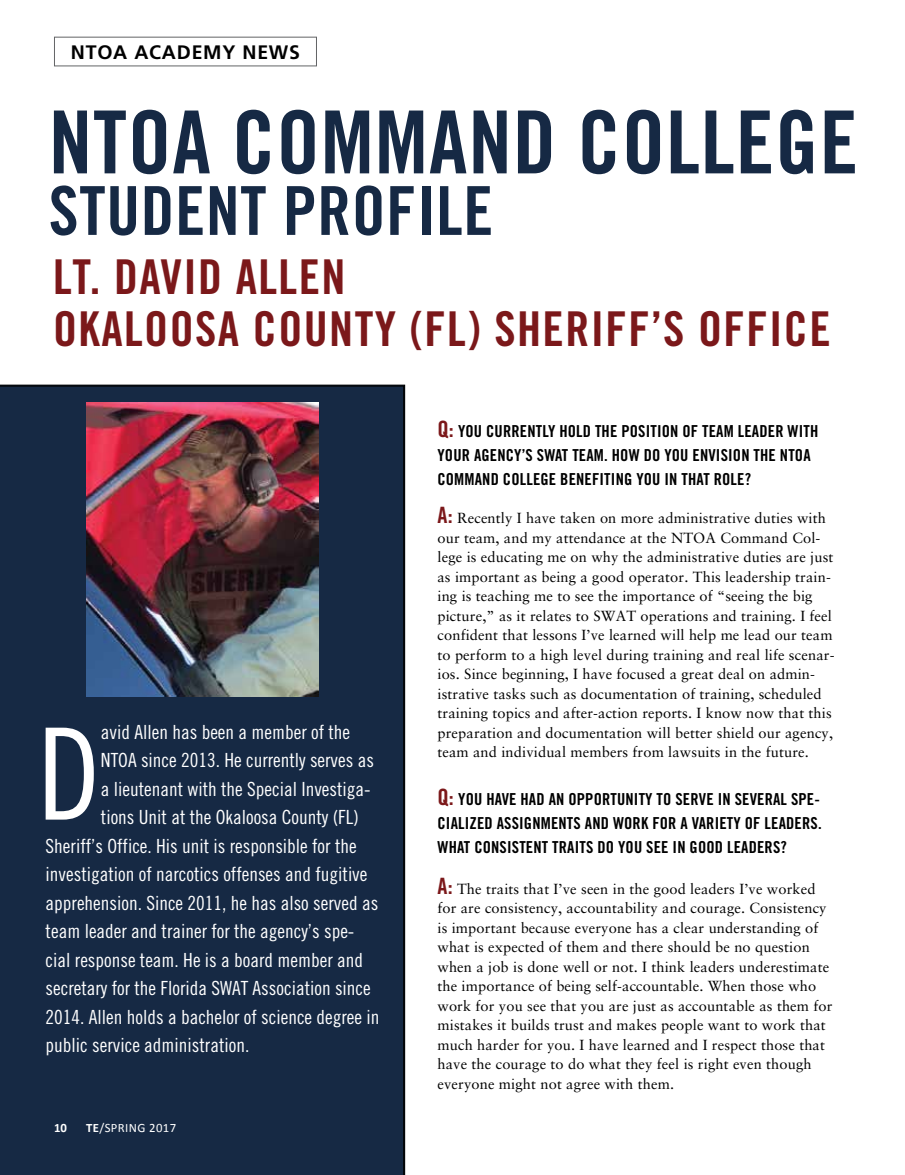
<style>
.page{position:relative;width:905px;height:1175px;background:#fff}
.page>*{position:absolute;margin:0;border:0;box-sizing:border-box;transform-origin:0 0}
.t1{font:127.35px "Trade Gothic Cond Eighteen";color:#fff}
.t2{font:87px "Trade Gothic Bold Cond Twenty";letter-spacing:.01em;color:#162944}
.t3{font:67.5px "Trade Gothic Bold Cond Twenty";letter-spacing:.01em;color:#162944}
.t4{font:48px/52.2px "Trade Gothic Bold Cond Twenty";letter-spacing:.03em;color:#7b181a}
.t5{font:19.5px "Trade Gothic Cond Eighteen";color:#fff}
.t6{font:700 19.5px "Frutiger";letter-spacing:.04em;color:#000}
.t7{font:16.5px/24px "Trade Gothic Bold Cond Twenty";letter-spacing:.01em;color:#000}
.t8{font:14.7px/19.5px "Sabon";letter-spacing:.01em;color:#000}
.t9{font:12.75px "Calibri";letter-spacing:.03em;color:#fff}
.t10{font:700 12.75px "Calibri";color:#fff}
.s1{font-weight:700}
.s2{font-size:22.5px;color:#7b181a}
.s3{font-family:"Trade Gothic Bold Cond Twenty";font-size:22.5px;color:#7b181a}
</style>
<div class="page">
<div style="left:0;top:386px;width:404px;height:788px;background:#162944"></div>
<div style="left:54px;top:37px;width:262px;height:29px;border:1px solid #636466"></div>
<img style="left:86px;top:403px;width:232px;height:293px">
<h3 class="t6" style="left:71px;top:40px;width:231px">NTOA ACADEMY NEWS</h3>
<h2 class="t2" style="left:49px;top:89px;width:811px">NTOA COMMAND COLLEGE</h2>
<h3 class="t3" style="left:49px;top:170px;width:446px">STUDENT PROFILE</h3>
<h3 class="t4" style="left:53px;top:250px;width:779px">LT. DAVID ALLEN<br>OKALOOSA COUNTY (FL) SHERIFF’S OFFICE</h3>
<h1 class="t1" style="left:37px;top:698px;width:65px">D</h1>
<h3 class="t5" style="left:101px;top:720px;width:251px">avid Allen has been a member of the</h3>
<h3 class="t5" style="left:101px;top:748px;width:274px">NTOA since 2013. He currently serves as</h3>
<h3 class="t5" style="left:101px;top:777px;width:271px">a lieutenant with the Special Investiga-</h3>
<h3 class="t5" style="left:101px;top:805px;width:259px">tions Unit at the Okaloosa County (FL)</h3>
<h3 class="t5" style="left:46px;top:834px;width:312px">Sheriff’s Office. His unit is responsible for the</h3>
<h3 class="t5" style="left:46px;top:862px;width:323px">investigation of narcotics offenses and fugitive</h3>
<h3 class="t5" style="left:46px;top:891px;width:334px">apprehension. Since 2011, he has also served as</h3>
<h3 class="t5" style="left:46px;top:919px;width:310px">team leader and trainer for the agency’s spe-</h3>
<h3 class="t5" style="left:46px;top:948px;width:319px">cial response team. He is a board member and</h3>
<h3 class="t5" style="left:46px;top:976px;width:326px">secretary for the Florida SWAT Association since</h3>
<h3 class="t5" style="left:46px;top:1005px;width:335px">2014. Allen holds a bachelor of science degree in</h3>
<h3 class="t5" style="left:46px;top:1033px;width:205px">public service administration.</h3>
<p class="t10" style="left:54px;top:1119px;width:14px">10</p>
<p class="t9" style="left:86px;top:1119px;width:92px"><span class="s1">TE</span>/SPRING 2017</p>
<p class="t7" style="left:437px;top:419px;width:382px"><span class="s2">Q:</span> YOU CURRENTLY HOLD THE POSITION OF TEAM LEADER WITH<br>YOUR AGENCY’S SWAT TEAM. HOW DO YOU ENVISION THE NTOA<br>COMMAND COLLEGE BENEFITING YOU IN THAT ROLE?</p>
<p class="t8" style="left:437px;top:508px;width:398px"><span class="s3">A:</span> Recently I have taken on more administrative duties with our team, and my attendance at the NTOA Command Col&shy;lege is educating me on why the administrative duties are just as important as being a good operator. This leadership train&shy;ing is teaching me to see the importance of “seeing the big picture,” as it relates to SWAT operations and training. I feel confident that lessons I’ve learned will help me lead our team to perform to a high level during training and real life scenar&shy;ios. Since beginning, I have focused a great deal on admin&shy;istrative tasks such as documentation of training, scheduled training topics and after-action reports. I know now that this preparation and documentation will better shield our agency, team and individual members from lawsuits in the future.</p>
<p class="t7" style="left:437px;top:786px;width:385px;text-align:justify"><span class="s2">Q:</span> YOU HAVE HAD AN OPPORTUNITY TO SERVE IN SEVERAL SPE-CIALIZED ASSIGNMENTS AND WORK FOR A VARIETY OF LEADERS.<br>WHAT CONSISTENT TRAITS DO YOU SEE IN GOOD LEADERS?</p>
<p class="t8" style="left:437px;top:878px;width:396px"><span class="s3">A:</span> The traits that I’ve seen in the good leaders I’ve worked for are consistency, accountability and courage. Consistency is important because everyone has a clear understanding of what is expected of them and there should be no question when a job is done well or not. I think leaders underestimate the importance of being self-accountable. When those who work for you see that you are just as accountable as them for mistakes it builds trust and makes people want to work that much harder for you. I have learned and I respect those that have the courage to do what they feel is right even though everyone might not agree with them.</p>
</div>
